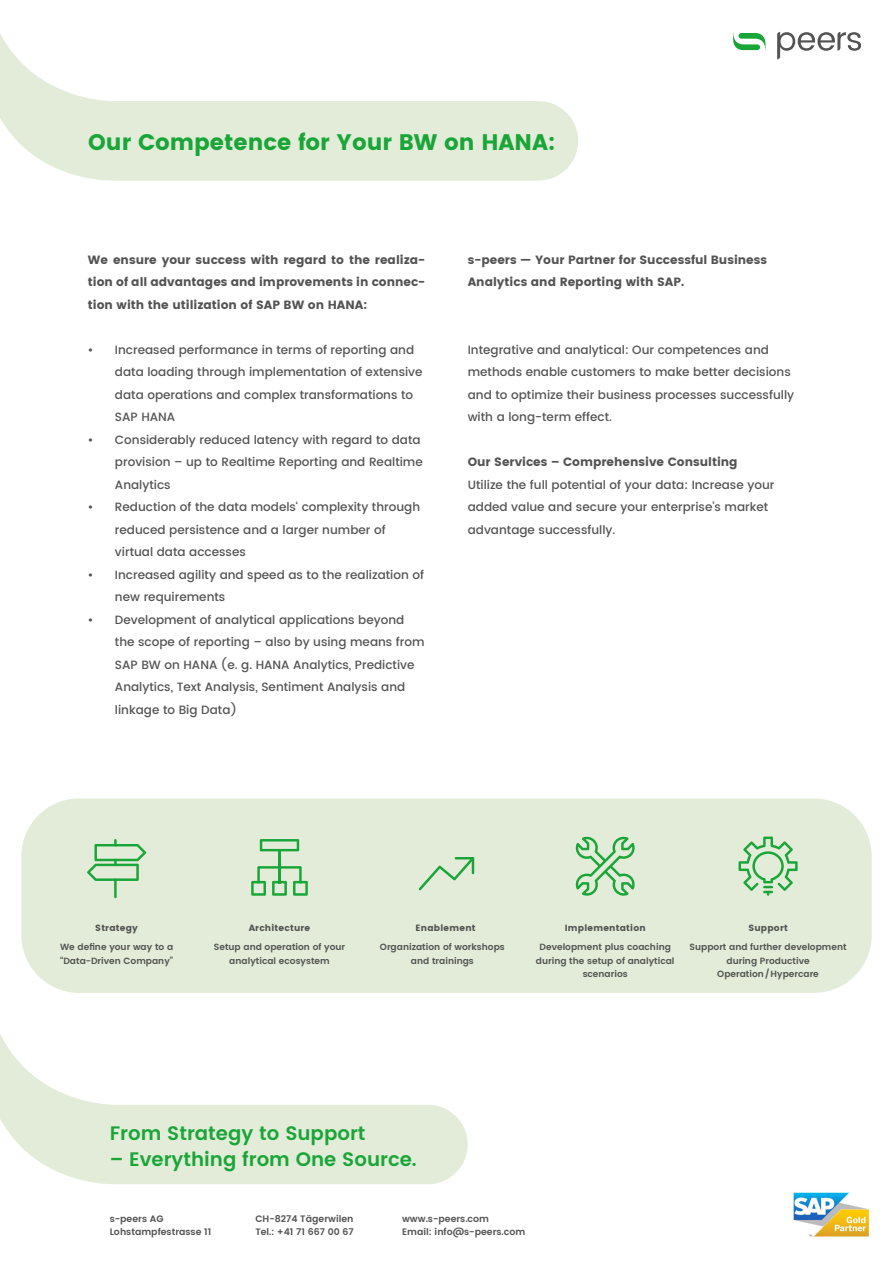
<style>
.page{position:relative;width:893px;height:1263px;background:#fff}
.page>*{position:absolute;margin:0;border:0;box-sizing:border-box;transform-origin:0 0}
.t1{font:700 22.5px "Poppins";color:#19a538}
.t2{font:600 19.5px "Poppins";color:#19a538}
.t3{font:500 12px/22.5px "Poppins";color:#535353}
.t4{font:700 12px/22.5px "Poppins";color:#535353;text-align:justify}
.t5{font:600 9.3px/12.8px "Poppins";color:#535353}
.t6{font:600 9px "Poppins";color:#535353}
.t7{font:700 9px "Poppins";letter-spacing:.025em;color:#535353}
</style>
<div class="page">
<svg style="left:733px;top:33px;width:32px;height:17px"></svg>
<svg style="left:777px;top:32px;width:84px;height:27px"></svg>
<svg style="left:0;top:34px;width:578px;height:147px;fill:#e2ecd8"></svg>
<img style="left:793px;top:1192px;width:77px;height:45px">
<div style="left:21px;top:798px;width:851px;height:195px;background:#e2ecd8;border-radius:58px"></div>
<svg style="left:575px;top:836px;width:60px;height:60px"></svg>
<hr style="left:278px;top:849px;width:3px;height:34px;background:#19a538">
<svg style="left:260px;top:839px;width:39px;height:12px"></svg>
<svg style="left:251px;top:866px;width:57px;height:30px"></svg>
<svg style="left:419px;top:857px;width:55px;height:33px"></svg>
<svg style="left:738px;top:836px;width:60px;height:60px"></svg>
<hr style="left:114px;top:878px;width:3px;height:20px;background:#19a538">
<svg style="left:87px;top:839px;width:59px;height:42px"></svg>
<svg style="left:0;top:942px;width:468px;height:243px;fill:#e2ecd8"></svg>
<p class="t1" style="left:88px;top:129px;width:469px">Our Competence for Your BW on HANA:</p>
<p class="t4" style="left:88px;top:248px;width:339px">We ensure your success with regard to the realiza&shy;tion of all advantages and improvements in connec&shy;tion with the utilization of SAP BW on HANA:</p>
<p class="t3" style="left:115px;top:338px;width:309px;text-indent:-27px">• Increased performance in terms of reporting and data loading through implementation of extensive data operations and complex transformations to SAP HANA</p>
<p class="t3" style="left:115px;top:428px;width:309px;text-indent:-27px">• Considerably reduced latency with regard to data provision – up to Realtime Reporting and Realtime<br>Analytics</p>
<p class="t3" style="left:115px;top:496px;width:307px;text-indent:-27px">• Reduction of the data models‘ complexity through reduced persistence and a larger number of virtual data accesses</p>
<p class="t3" style="left:115px;top:563px;width:311px;text-indent:-27px">• Increased agility and speed as to the realization of new requirements</p>
<p class="t3" style="left:115px;top:608px;width:311px;text-indent:-27px">• Development of analytical applications beyond the scope of reporting – also by using means from SAP BW on HANA (e. g. HANA Analytics, Predictive Analytics, Text Analysis, Sentiment Analysis and linkage to Big Data)</p>
<p class="t4" style="left:468px;top:248px;width:301px">s-peers — Your Partner for Successful Business<br>Analytics and Reporting with SAP.</p>
<p class="t3" style="left:468px;top:338px;width:324px">Integrative and analytical: Our competences and methods enable customers to make better decisions</p>
<p class="t3" style="left:468px;top:383px;width:328px">and to optimize their business processes successfully with a long-term effect.</p>
<p class="t4" style="left:468px;top:451px;width:271px">Our Services – Comprehensive Consulting</p>
<p class="t3" style="left:468px;top:473px;width:308px">Utilize the full potential of your data: Increase your added value and secure your enterprise’s market advantage successfully.</p>
<p class="t7" style="left:95px;top:923px;width:44px">Strategy</p>
<p class="t6" style="left:60px;top:940px;width:115px">We define your way to a</p>
<p class="t6" style="left:60px;top:954px;width:114px">“Data-Driven Company”</p>
<p class="t7" style="left:249px;top:923px;width:63px">Architecture</p>
<p class="t6" style="left:214px;top:940px;width:133px">Setup and operation of your</p>
<p class="t6" style="left:229px;top:954px;width:102px">analytical ecosystem</p>
<p class="t7" style="left:415px;top:923px;width:62px">Enablement</p>
<p class="t6" style="left:380px;top:940px;width:126px">Organization of workshops</p>
<p class="t6" style="left:411px;top:954px;width:64px">and trainings</p>
<p class="t7" style="left:565px;top:923px;width:82px">Implementation</p>
<p class="t6" style="left:540px;top:940px;width:133px">Development plus coaching</p>
<p class="t6" style="left:536px;top:954px;width:140px">during the setup of analytical</p>
<p class="t6" style="left:583px;top:967px;width:47px">scenarios</p>
<p class="t7" style="left:748px;top:923px;width:41px">Support</p>
<p class="t6" style="left:689px;top:940px;width:159px">Support and further development</p>
<p class="t6" style="left:726px;top:954px;width:85px">during Productive</p>
<p class="t6" style="left:717px;top:967px;width:103px">Operation/Hypercare</p>
<p class="t2" style="left:110px;top:1119px;width:257px">From Strategy to Support</p>
<p class="t2" style="left:110px;top:1144px;width:308px">– Everything from One Source.</p>
<p class="t5" style="left:110px;top:1213px;width:55px">s-peers AG</p>
<p class="t5" style="left:110px;top:1226px;width:103px">Lohstampfestrasse 11</p>
<p class="t5" style="left:255px;top:1213px;width:100px">CH-8274 Tägerwilen<br>Tel.: +41 71 667 00 67</p>
<p class="t5" style="left:402px;top:1213px;width:125px">www.s-peers.com<br>Email: info@s-peers.com</p>
</div>
